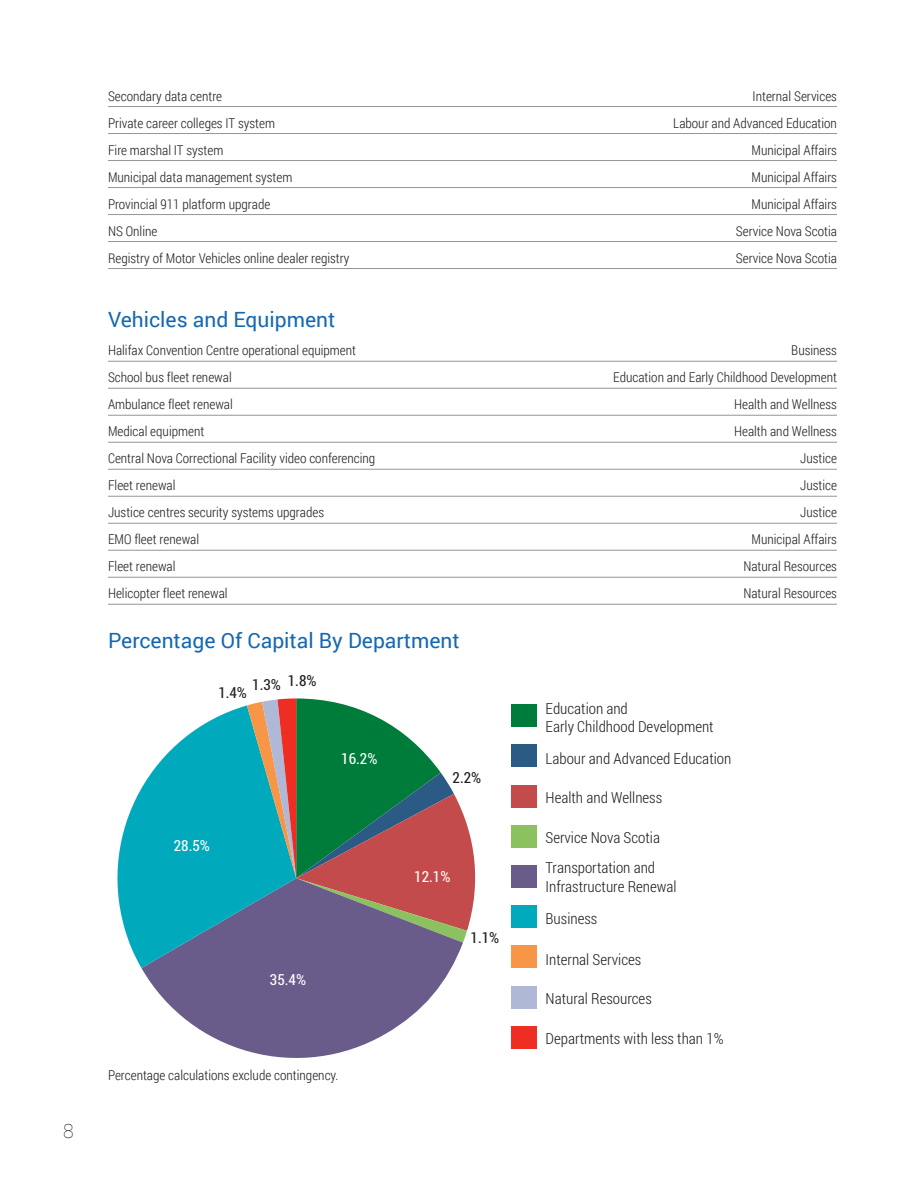
<style>
.page{position:relative;width:918px;height:1188px;background:#fff}
.page>*{position:absolute;margin:0;border:0;box-sizing:border-box;transform-origin:0 0}
.t1{font:21px "Roboto";color:#1468b2}
.t2{font:100 19.5px "Roboto";color:#231f20}
.t3{font:300 15.3px/18.3px "Roboto Condensed";color:#231f20}
.t4{font:15.3px "Roboto Condensed";color:#fff}
.t5{font:15.3px "Roboto Condensed";color:#231f20}
.t6{font:300 13.5px "Roboto Condensed";color:#231f20}
</style>
<div class="page">
<hr style="left:108px;top:106px;width:729px;height:1px;background:#939598">
<hr style="left:108px;top:133px;width:729px;height:1px;background:#939598">
<hr style="left:108px;top:160px;width:729px;height:1px;background:#939598">
<hr style="left:108px;top:187px;width:729px;height:1px;background:#939598">
<hr style="left:108px;top:214px;width:729px;height:1px;background:#939598">
<hr style="left:108px;top:241px;width:729px;height:1px;background:#939598">
<hr style="left:108px;top:268px;width:729px;height:1px;background:#939598">
<hr style="left:108px;top:361px;width:729px;height:1px;background:#939598">
<hr style="left:108px;top:388px;width:729px;height:1px;background:#939598">
<hr style="left:108px;top:415px;width:729px;height:1px;background:#939598">
<hr style="left:108px;top:442px;width:729px;height:1px;background:#939598">
<hr style="left:108px;top:469px;width:729px;height:1px;background:#939598">
<hr style="left:108px;top:496px;width:729px;height:1px;background:#939598">
<hr style="left:108px;top:523px;width:729px;height:1px;background:#939598">
<hr style="left:108px;top:550px;width:729px;height:1px;background:#939598">
<hr style="left:108px;top:577px;width:729px;height:1px;background:#939598">
<hr style="left:108px;top:604px;width:729px;height:1px;background:#939598">
<div style="left:511px;top:704px;width:26px;height:23px;background:#007c3a"></div>
<div style="left:511px;top:744px;width:26px;height:23px;background:#2b5b85"></div>
<div style="left:511px;top:785px;width:26px;height:22px;background:#c44b4c"></div>
<div style="left:511px;top:825px;width:26px;height:23px;background:#8bc25f"></div>
<div style="left:511px;top:865px;width:26px;height:23px;background:#695c8b"></div>
<svg style="left:141px;top:943px;width:322px;height:115px;fill:#695c8b"></svg>
<div style="left:511px;top:905px;width:26px;height:23px;background:#00aabc"></div>
<svg style="left:117px;top:705px;width:179px;height:263px;fill:#00aabc"></svg>
<div style="left:511px;top:946px;width:26px;height:22px;background:#f79647"></div>
<div style="left:511px;top:986px;width:26px;height:22px;background:#afb9d7"></div>
<div style="left:511px;top:1026px;width:26px;height:23px;background:#ee2e22"></div>
<svg style="left:247px;top:698px;width:229px;height:245px"></svg>
<h2 class="t2" style="left:63px;top:1118px;width:12px">8</h2>
<p class="t6" style="left:108px;top:86px;width:116px">Secondary data centre</p>
<p class="t6" style="left:753px;top:86px;width:86px">Internal Services</p>
<p class="t6" style="left:108px;top:113px;width:169px">Private career colleges IT system</p>
<p class="t6" style="left:673px;top:113px;width:165px">Labour and Advanced Education</p>
<p class="t6" style="left:108px;top:140px;width:117px">Fire marshal IT system</p>
<p class="t6" style="left:752px;top:140px;width:87px">Municipal Affairs</p>
<p class="t6" style="left:108px;top:167px;width:186px">Municipal data management system</p>
<p class="t6" style="left:752px;top:167px;width:87px">Municipal Affairs</p>
<p class="t6" style="left:108px;top:194px;width:164px">Provincial 911 platform upgrade</p>
<p class="t6" style="left:752px;top:194px;width:87px">Municipal Affairs</p>
<p class="t6" style="left:108px;top:221px;width:51px">NS Online</p>
<p class="t6" style="left:736px;top:221px;width:103px">Service Nova Scotia</p>
<p class="t6" style="left:108px;top:248px;width:243px">Registry of Motor Vehicles online dealer registry</p>
<p class="t6" style="left:736px;top:248px;width:103px">Service Nova Scotia</p>
<h1 class="t1" style="left:108px;top:305px;width:229px">Vehicles and Equipment</h1>
<p class="t6" style="left:108px;top:341px;width:250px">Halifax Convention Centre operational equipment</p>
<p class="t6" style="left:791px;top:341px;width:47px">Business</p>
<p class="t6" style="left:108px;top:368px;width:125px">School bus fleet renewal</p>
<p class="t6" style="left:613px;top:368px;width:225px">Education and Early Childhood Development</p>
<p class="t6" style="left:108px;top:395px;width:126px">Ambulance fleet renewal</p>
<p class="t6" style="left:734px;top:395px;width:104px">Health and Wellness</p>
<p class="t6" style="left:108px;top:422px;width:98px">Medical equipment</p>
<p class="t6" style="left:734px;top:422px;width:104px">Health and Wellness</p>
<p class="t6" style="left:108px;top:449px;width:269px">Central Nova Correctional Facility video conferencing</p>
<p class="t6" style="left:800px;top:449px;width:38px">Justice</p>
<p class="t6" style="left:108px;top:476px;width:69px">Fleet renewal</p>
<p class="t6" style="left:800px;top:476px;width:38px">Justice</p>
<p class="t6" style="left:108px;top:503px;width:218px">Justice centres security systems upgrades</p>
<p class="t6" style="left:800px;top:503px;width:38px">Justice</p>
<p class="t6" style="left:108px;top:530px;width:93px">EMO fleet renewal</p>
<p class="t6" style="left:752px;top:530px;width:87px">Municipal Affairs</p>
<p class="t6" style="left:108px;top:557px;width:69px">Fleet renewal</p>
<p class="t6" style="left:743px;top:557px;width:95px">Natural Resources</p>
<p class="t6" style="left:108px;top:584px;width:121px">Helicopter fleet renewal</p>
<p class="t6" style="left:743px;top:584px;width:95px">Natural Resources</p>
<h1 class="t1" style="left:108px;top:626px;width:353px">Percentage Of Capital By Department</h1>
<p class="t5" style="left:252px;top:672px;width:66px">1.3% 1.8%</p>
<p class="t5" style="left:218px;top:682px;width:30px">1.4%</p>
<p class="t4" style="left:341px;top:748px;width:38px">16.2%</p>
<p class="t4" style="left:174px;top:835px;width:38px">28.5%</p>
<p class="t4" style="left:270px;top:969px;width:38px">35.4%</p>
<p class="t6" style="left:108px;top:1066px;width:232px">Percentage calculations exclude contingency.</p>
<p class="t5" style="left:453px;top:767px;width:30px">2.2%</p>
<p class="t4" style="left:414px;top:866px;width:38px">12.1%</p>
<p class="t5" style="left:471px;top:927px;width:30px">1.1%</p>
<p class="t3" style="left:546px;top:699px;width:169px">Education and<br>Early Childhood Development</p>
<p class="t3" style="left:546px;top:749px;width:187px">Labour and Advanced Education</p>
<p class="t3" style="left:546px;top:788px;width:118px">Health and Wellness</p>
<p class="t3" style="left:546px;top:823px;width:116px;line-height:30px">Service Nova Scotia<br>Transportation and</p>
<p class="t3" style="left:546px;top:870px;width:133px;line-height:32.1px">Infrastructure Renewal<br>Business</p>
<p class="t3" style="left:546px;top:950px;width:97px">Internal Services</p>
<p class="t3" style="left:546px;top:989px;width:108px">Natural Resources</p>
<p class="t3" style="left:546px;top:1029px;width:180px">Departments with less than 1%</p>
</div>
